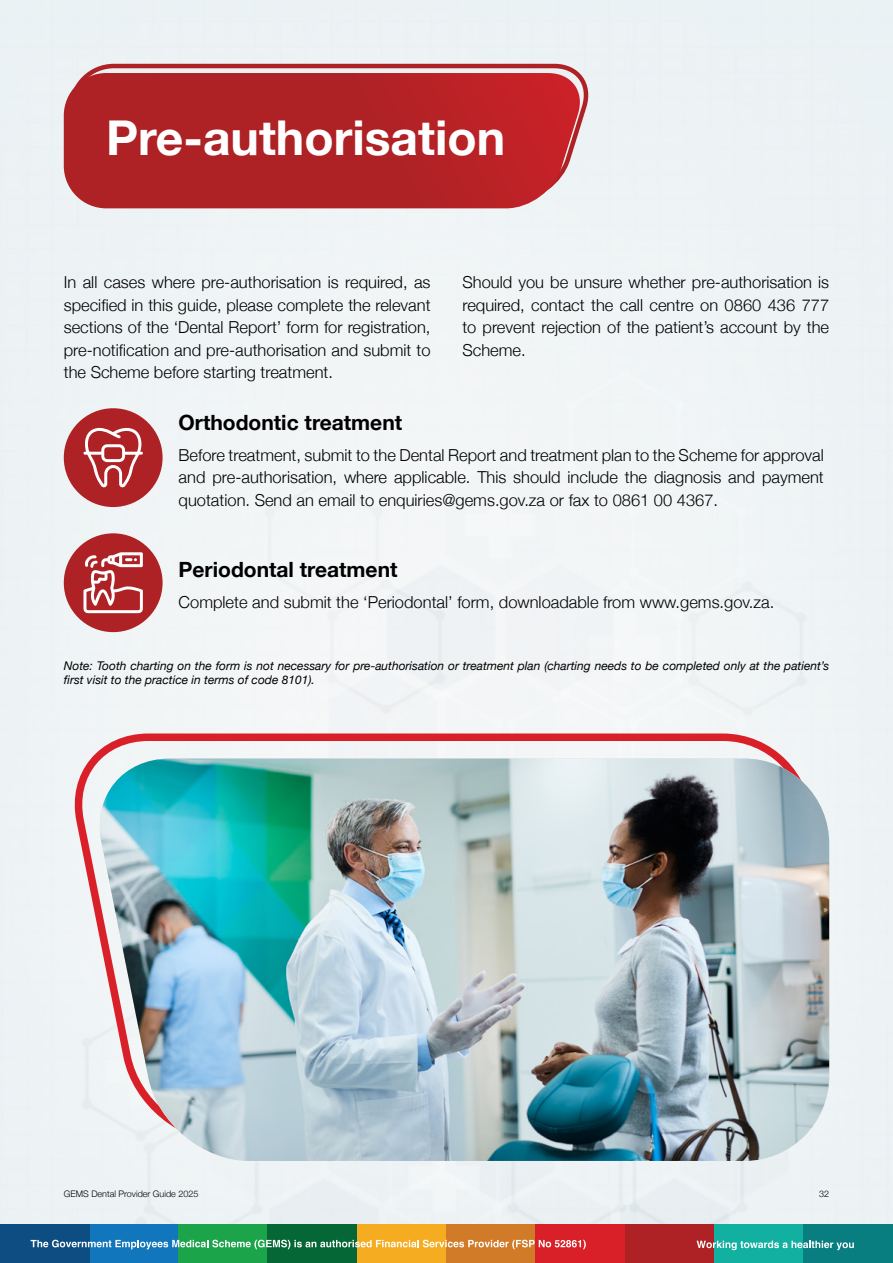
<style>
.page{position:relative;width:893px;height:1263px;background:#fff}
.page>*{position:absolute;margin:0;border:0;box-sizing:border-box;transform-origin:0 0}
.t1{font:700 48px "Helvetica Neue";color:#fff}
.t2{font:700 21px "Helvetica Neue";color:#000}
.t3{font:300 16.5px/22.5px "Helvetica Neue";color:#000;text-align:justify}
.t4{font:italic 12px/14.4px "Helvetica Neue";color:#000}
.t5{font:300 9px "Helvetica Neue";color:#000}
</style>
<div class="page">
<div style="left:0;top:0;width:893px;height:1225px;background:#eff3f5"></div>
<div style="left:89px;top:1225px;width:89px;height:38px;background:#1176bb"></div>
<div style="left:0;top:1225px;width:89px;height:38px;background:#0e4d82"></div>
<div style="left:178px;top:1225px;width:90px;height:38px;background:#1ca44a"></div>
<div style="left:268px;top:1225px;width:89px;height:38px;background:#056735"></div>
<div style="left:357px;top:1225px;width:89px;height:38px;background:#f5ac20"></div>
<div style="left:446px;top:1225px;width:90px;height:38px;background:#d17b29"></div>
<div style="left:536px;top:1225px;width:89px;height:38px;background:#d92028"></div>
<div style="left:625px;top:1225px;width:89px;height:38px;background:#ae2225"></div>
<div style="left:714px;top:1225px;width:90px;height:38px;background:#11b0a1"></div>
<div style="left:804px;top:1225px;width:89px;height:38px;background:#087e81"></div>
<svg style="left:697px;top:1240px;width:157px;height:10px"></svg>
<svg style="left:31px;top:1240px;width:555px;height:9px"></svg>
<svg style="left:67px;top:62px;width:530px;height:143px;background:#d9b2b5"></svg>
<svg style="left:64px;top:73px;width:521px;height:135px;background:#b52a2e"></svg>
<div style="left:64px;top:408px;width:99px;height:99px;background:#ae2225;border-radius:50%"></div>
<div style="left:64px;top:533px;width:99px;height:99px;background:#ae2225;border-radius:50%"></div>
<svg style="left:71px;top:730px;width:744px;height:417px"></svg>
<img style="left:92px;top:758px;width:737px;height:403px">
<svg style="left:83px;top:552px;width:60px;height:61px"></svg>
<svg style="left:83px;top:428px;width:60px;height:60px"></svg>
<h1 class="t1" style="left:106px;top:100px;width:401px">Pre-authorisation</h1>
<p class="t3" style="left:64px;top:270px;width:368px">In all cases where pre-authorisation is required, as specified in this guide, please complete the relevant sections of the ‘Dental Report’ form for registration, pre-notification and pre-authorisation and submit to the Scheme before starting treatment.</p>
<p class="t3" style="left:462px;top:270px;width:368px">Should you be unsure whether pre-authorisation is required, contact the call centre on 0860 436 777 to prevent rejection of the patient’s account by the Scheme.</p>
<p class="t2" style="left:179px;top:406px;width:225px">Orthodontic treatment</p>
<p class="t3" style="left:179px;top:442px;width:647px">Before treatment, submit to the Dental Report and treatment plan to the Scheme for approval and pre-authorisation, where applicable. This should include the diagnosis and payment quotation. Send an email to enquiries@gems.gov.za or fax to 0861 00 4367.</p>
<p class="t2" style="left:179px;top:553px;width:220px">Periodontal treatment</p>
<p class="t3" style="left:179px;top:590px;width:597px">Complete and submit the ‘Periodontal’ form, downloadable from www.gems.gov.za.</p>
<p class="t4" style="left:64px;top:659px;width:767px">Note: Tooth charting on the form is not necessary for pre-authorisation or treatment plan (charting needs to be completed only at the patient’s first visit to the practice in terms of code 8101).</p>
<p class="t5" style="left:64px;top:1187px;width:136px">GEMS Dental Provider Guide 2025</p>
<p class="t5" style="left:819px;top:1187px;width:12px">32</p>
</div>
